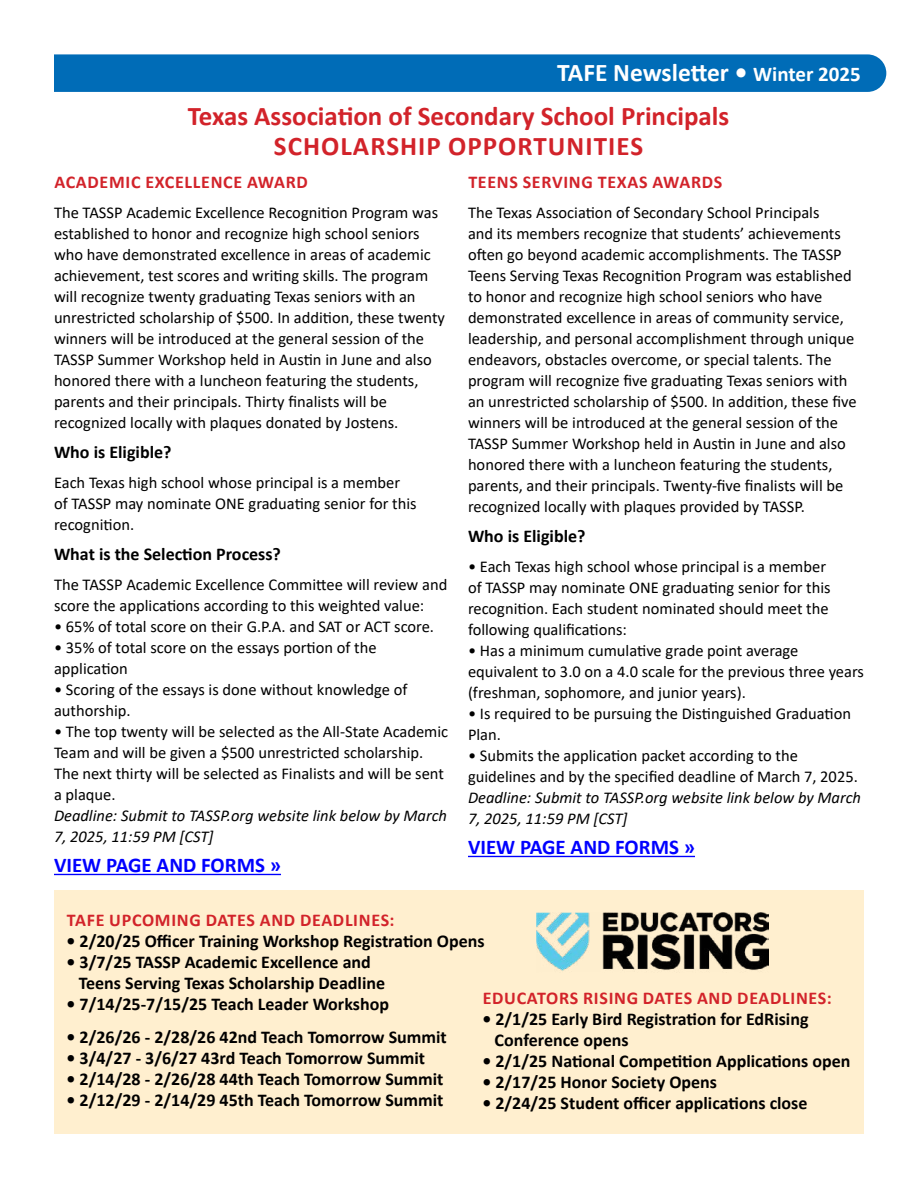
<style>
.page{position:relative;width:918px;height:1188px;background:#fff}
.page>*{position:absolute;margin:0;border:0;box-sizing:border-box;transform-origin:0 0}
.t1{font:700 27px/30px "Calibri";color:#d2232a;text-align:center}
.t2{font:700 25.5px "Calibri";color:#fff}
.t3{font:700 21px "Calibri";color:#00f}
.t4{font:700 18px/21px "Calibri";color:#000}
.t5{font:700 18px "Calibri";letter-spacing:.04em;color:#d2232a}
.t6{font:16.5px/21px "Calibri";color:#000}
.t7{font:italic 16.5px/21px "Calibri";color:#000}
.s1{font-size:21px}
</style>
<div class="page">
<div style="left:54px;top:891px;width:810px;height:243px;background:#ffefcf"></div>
<div style="left:21px;top:54px;width:865px;height:38px;background:#006cb7;border-radius:19px"></div>
<div style="left:9px;top:42px;width:44px;height:69px;background:#fff"></div>
<hr style="left:468px;top:856px;width:227px;height:1px;background:#00f">
<hr style="left:54px;top:874px;width:227px;height:1px;background:#00f">
<img style="left:536px;top:913px;width:233px;height:58px">
<h2 class="t2" style="left:557px;top:55px;width:305px">TAFE Newsletter • <span class="s1">Winter 2025</span></h2>
<h1 class="t1" style="left:188px;top:101px;width:543px">Texas Association of Secondary School Principals<br>SCHOLARSHIP OPPORTUNITIES</h1>
<p class="t5" style="left:54px;top:169px;width:255px">ACADEMIC EXCELLENCE AWARD</p>
<p class="t6" style="left:54px;top:202px;width:393px">The TASSP Academic Excellence Recognition Program was established to honor and recognize high school seniors who have demonstrated excellence in areas of academic achievement, test scores and writing skills. The program will recognize twenty graduating Texas seniors with an unrestricted scholarship of $500. In addition, these twenty winners will be introduced at the general session of the TASSP Summer Workshop held in Austin in June and also honored there with a luncheon featuring the students, parents and their principals. Thirty finalists will be recognized locally with plaques donated by Jostens.</p>
<p class="t4" style="left:54px;top:441px;width:119px">Who is Eligible?</p>
<p class="t6" style="left:54px;top:472px;width:364px">Each Texas high school whose principal is a member of TASSP may nominate ONE graduating senior for this recognition.</p>
<p class="t4" style="left:54px;top:543px;width:228px">What is the Selection Process?</p>
<p class="t6" style="left:54px;top:574px;width:395px">The TASSP Academic Excellence Committee will review and score the applications according to this weighted value:</p>
<p class="t6" style="left:54px;top:616px;width:382px">• 65% of total score on their G.P.A. and SAT or ACT score.</p>
<p class="t6" style="left:54px;top:637px;width:324px">• 35% of total score on the essays portion of the application</p>
<p class="t6" style="left:54px;top:679px;width:355px">• Scoring of the essays is done without knowledge of authorship.</p>
<p class="t6" style="left:54px;top:721px;width:396px">• The top twenty will be selected as the All-State Academic Team and will be given a $500 unrestricted scholarship.<br>The next thirty will be selected as Finalists and will be sent a plaque.</p>
<p class="t7" style="left:54px;top:804px;width:395px">Deadline: Submit to TASSP.org website link below by March<br>7, 2025, 11:59 PM [CST]</p>
<p class="t3" style="left:54px;top:850px;width:229px">VIEW PAGE AND FORMS »</p>
<p class="t5" style="left:468px;top:169px;width:256px">TEENS SERVING TEXAS AWARDS</p>
<p class="t6" style="left:468px;top:202px;width:390px">The Texas Association of Secondary School Principals<br>and its members recognize that students’ achievements often go beyond academic accomplishments. The TASSP Teens Serving Texas Recognition Program was established to honor and recognize high school seniors who have demonstrated excellence in areas of community service, leadership, and personal accomplishment through unique endeavors, obstacles overcome, or special talents. The program will recognize five graduating Texas seniors with an unrestricted scholarship of $500. In addition, these five winners will be introduced at the general session of the TASSP Summer Workshop held in Austin in June and also honored there with a luncheon featuring the students, parents, and their principals. Twenty-five finalists will be recognized locally with plaques provided by TASSP.</p>
<p class="t4" style="left:468px;top:525px;width:119px">Who is Eligible?</p>
<p class="t6" style="left:468px;top:556px;width:364px">• Each Texas high school whose principal is a member of TASSP may nominate ONE graduating senior for this recognition. Each student nominated should meet the following qualifications:</p>
<p class="t6" style="left:468px;top:640px;width:398px">• Has a minimum cumulative grade point average equivalent to 3.0 on a 4.0 scale for the previous three years (freshman, sophomore, and junior years).</p>
<p class="t6" style="left:468px;top:703px;width:385px">• Is required to be pursuing the Distinguished Graduation<br>Plan.</p>
<p class="t6" style="left:468px;top:745px;width:391px">• Submits the application packet according to the guidelines and by the specified deadline of March 7, 2025.</p>
<p class="t7" style="left:468px;top:786px;width:395px">Deadline: Submit to TASSP.org website link below by March<br>7, 2025, 11:59 PM [CST]</p>
<p class="t3" style="left:468px;top:832px;width:229px">VIEW PAGE AND FORMS »</p>
<p class="t5" style="left:67px;top:907px;width:329px">TAFE UPCOMING DATES AND DEADLINES:</p>
<p class="t4" style="left:67px;top:930px;width:420px">• 2/20/25 Officer Training Workshop Registration Opens</p>
<p class="t4" style="left:79px;top:951px;width:308px;text-indent:-12px">• 3/7/25 TASSP Academic Excellence and<br>Teens Serving Texas Scholarship Deadline</p>
<p class="t4" style="left:67px;top:993px;width:324px">• 7/14/25-7/15/25 Teach Leader Workshop</p>
<p class="t4" style="left:67px;top:1026px;width:382px">• 2/26/26 - 2/28/26 42nd Teach Tomorrow Summit</p>
<p class="t4" style="left:67px;top:1047px;width:360px">• 3/4/27 - 3/6/27 43rd Teach Tomorrow Summit</p>
<p class="t4" style="left:67px;top:1068px;width:378px">• 2/14/28 - 2/26/28 44th Teach Tomorrow Summit</p>
<p class="t4" style="left:67px;top:1089px;width:378px">• 2/12/29 - 2/14/29 45th Teach Tomorrow Summit</p>
<p class="t5" style="left:483px;top:985px;width:351px">EDUCATORS RISING DATES AND DEADLINES:</p>
<p class="t4" style="left:495px;top:1008px;width:316px;text-indent:-12px">• 2/1/25 Early Bird Registration for EdRising<br>Conference opens</p>
<p class="t4" style="left:482px;top:1050px;width:370px">• 2/1/25 National Competition Applications open</p>
<p class="t4" style="left:482px;top:1071px;width:236px">• 2/17/25 Honor Society Opens</p>
<p class="t4" style="left:482px;top:1092px;width:327px">• 2/24/25 Student officer applications close</p>
</div>
